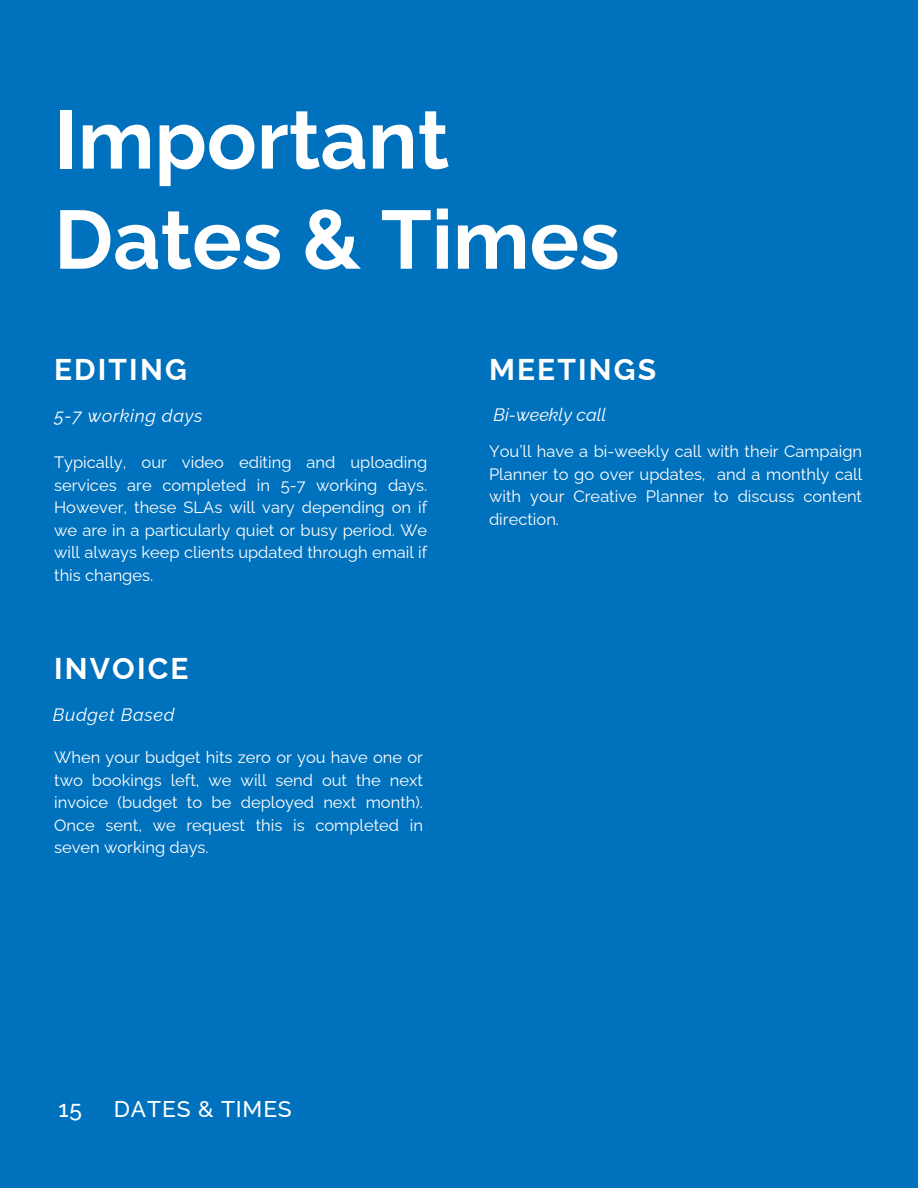
<style>
.page{position:relative;width:918px;height:1188px;background:#0071bc}
.page>*{position:absolute;margin:0;border:0;box-sizing:border-box;transform-origin:0 0}
.t1{font:700 82.5px/100.2px "Raleway";color:#fff}
.t2{font:700 30px "Raleway";letter-spacing:.07em;color:#fff}
.t3{font:500 22.8px "Raleway";letter-spacing:.04em;color:#fff}
.t4{font:italic 18px "Raleway";letter-spacing:.04em;color:#fff}
.t5{font:italic 18px "Raleway";color:#fff}
.t6{font:16.5px/22.5px "Raleway";color:#fff;text-align:justify}
</style>
<div class="page">
<h1 class="t1" style="left:54px;top:89px;width:567px">Important<br>Dates &amp; Times</h1>
<p class="t2" style="left:54px;top:352px;width:134px">EDITING</p>
<p class="t2" style="left:489px;top:352px;width:169px">MEETINGS</p>
<p class="t4" style="left:55px;top:405px;width:150px">5-7 working days</p>
<h2 class="t5" style="left:494px;top:404px;width:114px">Bi-weekly call</h2>
<h2 class="t6" style="left:54px;top:451px;width:375px">Typically, our video editing and uploading services are completed in 5-7 working days.<br>However, these SLAs will vary depending on if we are in a particularly quiet or busy period. We will always keep clients updated through email if this changes.</h2>
<h2 class="t2" style="left:54px;top:651px;width:136px">INVOICE</h2>
<p class="t4" style="left:53px;top:704px;width:123px">Budget Based</p>
<p class="t6" style="left:54px;top:746px;width:370px">When your budget hits zero or you have one or two bookings left, we will send out the next invoice (budget to be deployed next month).<br>Once sent, we request this is completed in seven working days.</p>
<p class="t6" style="left:489px;top:440px;width:375px">You’ll have a bi-weekly call with their Campaign Planner to go over updates, and a monthly call with your Creative Planner to discuss content direction.</p>
<p class="t3" style="left:58px;top:1095px;width:25px">15</p>
<h3 class="t3" style="left:114px;top:1095px;width:180px">DATES &amp; TIMES</h3>
</div>
